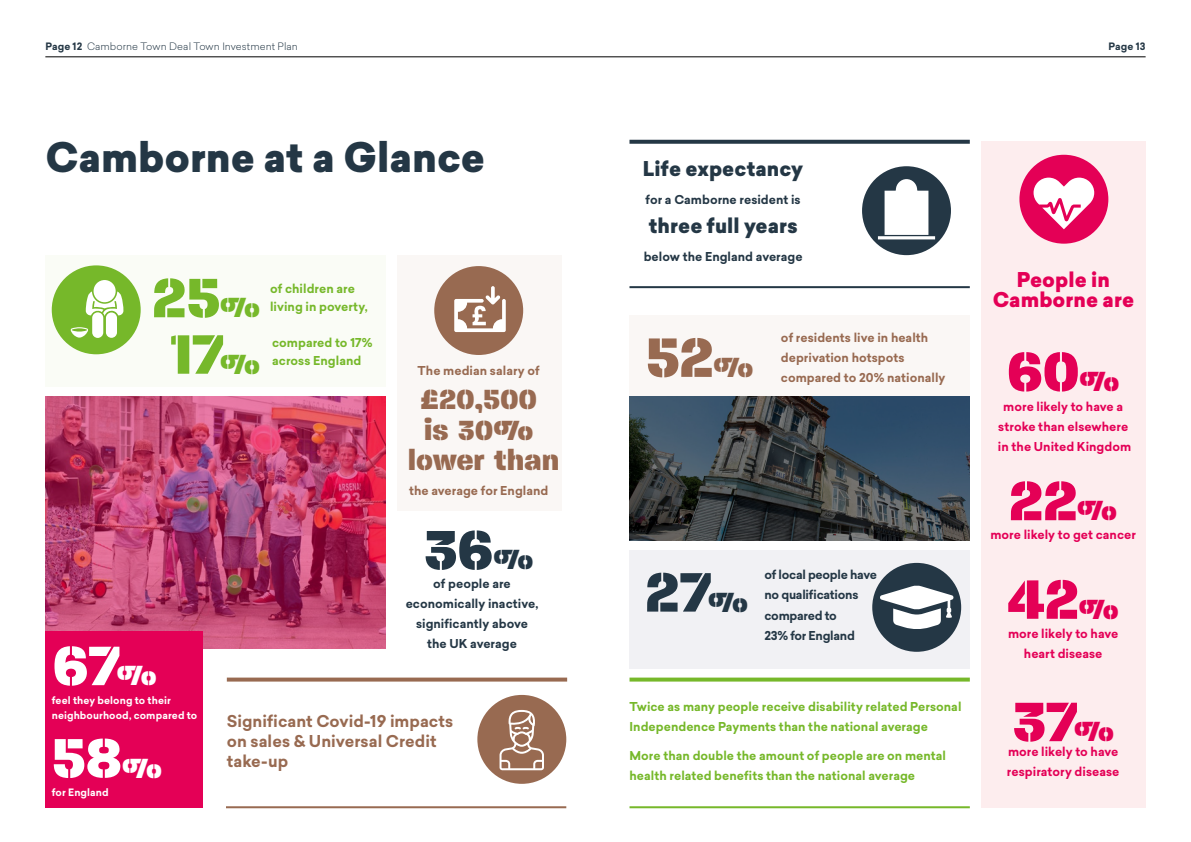
<style>
.page{position:relative;width:1191px;height:842px;background:#fff}
.page>*{position:absolute;margin:0;border:0;box-sizing:border-box;transform-origin:0 0}
.t1{font:800 60px "Paralucent Stencil";letter-spacing:-.01em;color:#e40056}
.t2{font:800 60px/56.5px "Paralucent Stencil";color:#76b82a;text-align:center}
.t3{font:800 60px "Paralucent Stencil";color:#243745}
.t4{font:800 60px/92.3px "Paralucent Stencil";color:#fff}
.t5{font:800 60px "Paralucent Stencil";color:#986a51}
.t6{font:900 40px "Sailec";letter-spacing:-.005em;color:#243745}
.t7{font:800 30px/30.5px "Paralucent Stencil";letter-spacing:-.005em;color:#986a51;text-align:center}
.t8{font:800 30px "Paralucent Stencil";color:#e40056}
.t9{font:800 30px "Paralucent Stencil";color:#fff}
.t10{font:900 20px "Sailec";letter-spacing:.005em;color:#243745}
.t11{font:900 20px/20px "Sailec";color:#e40056;text-align:center}
.t12{font:700 16px/20px "Sailec";color:#986a51}
.t13{font:700 12px/18px "Sailec";color:#76b82a}
.t14{font:700 12px/20px "Sailec";color:#e40056;text-align:center}
.t15{font:700 12px/20px "Sailec";color:#243745;text-align:center}
.t16{font:700 12px/20px "Sailec";color:#986a51}
.t17{font:700 12px/20px "Sailec";letter-spacing:-.025em;color:#243745}
.t18{font:700 10px/15px "Sailec";letter-spacing:.01em;color:#fff}
.t19{font:300 10px "Sailec";letter-spacing:.005em;color:#243745}
.t20{font:700 10px "Sailec";letter-spacing:.01em;color:#243745}
.s1{font-weight:700}
.s2{font-size:30px}
</style>
<div class="page">
<hr style="left:45px;top:57px;width:1100px;height:1px;background:#000">
<img style="left:629px;top:396px;width:340px;height:145px">
<div style="left:981px;top:142px;width:164px;height:666px;background:#fdedee"></div>
<div style="left:397px;top:255px;width:164px;height:255px;background:#faf7f5"></div>
<div style="left:45px;top:255px;width:341px;height:132px;background:#fafcf6"></div>
<div style="left:629px;top:316px;width:340px;height:80px;background:#faf7f5"></div>
<div style="left:629px;top:550px;width:340px;height:118px;background:#f1f1f4"></div>
<div style="left:1019px;top:155px;width:89px;height:89px;background:#e40056;border-radius:50%"></div>
<svg style="left:1033px;top:178px;width:61px;height:51px"></svg>
<hr style="left:629px;top:286px;width:340px;height:2px;background:#243745">
<svg style="left:629px;top:140px;width:340px;height:4px"></svg>
<hr style="left:629px;top:806px;width:340px;height:2px;background:#76b82a">
<hr style="left:226px;top:806px;width:340px;height:2px;background:#986a51">
<svg style="left:629px;top:677px;width:340px;height:4px"></svg>
<svg style="left:227px;top:677px;width:340px;height:4px"></svg>
<div style="left:434px;top:266px;width:89px;height:89px;background:#986a51;border-radius:50%"></div>
<svg style="left:454px;top:286px;width:52px;height:46px"></svg>
<img style="left:45px;top:396px;width:341px;height:252px">
<div style="left:52px;top:265px;width:89px;height:89px;background:#76b82a;border-radius:50%"></div>
<svg style="left:70px;top:327px;width:18px;height:11px"></svg>
<div style="left:92px;top:312px;width:11px;height:26px;background:#fff;border-radius:6px"></div>
<div style="left:106px;top:312px;width:11px;height:26px;background:#fff;border-radius:5px"></div>
<svg style="left:86px;top:280px;width:37px;height:36px"></svg>
<div style="left:872px;top:563px;width:89px;height:89px;background:#243745;border-radius:50%"></div>
<svg style="left:880px;top:585px;width:74px;height:44px"></svg>
<div style="left:45px;top:631px;width:158px;height:177px;background:#e40056"></div>
<div style="left:477px;top:695px;width:89px;height:89px;background:#986a51;border-radius:50%"></div>
<svg style="left:499px;top:710px;width:45px;height:60px"></svg>
<div style="left:862px;top:166px;width:89px;height:89px;background:#243745;border-radius:50%"></div>
<svg style="left:878px;top:179px;width:57px;height:60px"></svg>
<p class="t19" style="left:45px;top:39px;width:254px"><span class="s1">Page 12</span> Camborne Town Deal Town Investment Plan</p>
<p class="t20" style="left:1108px;top:39px;width:39px">Page 13</p>
<h2 class="t6" style="left:45px;top:128px;width:441px">Camborne at a Glance</h2>
<h1 class="t2" style="left:152px;top:267px;width:110px">25<span class="s2">%<br></span>17<span class="s2">%</span></h1>
<p class="t13" style="left:270px;top:279px;width:99px">of children are living in poverty,</p>
<p class="t13" style="left:272px;top:333px;width:102px">compared to 17% across England</p>
<p class="t16" style="left:417px;top:361px;width:124px">The median salary of</p>
<h3 class="t7" style="left:408px;top:383px;width:153px">£20,500<br>is 30% lower than</h3>
<p class="t16" style="left:409px;top:481px;width:141px">the average for England</p>
<h1 class="t3" style="left:424px;top:509px;width:111px">36<span class="s2">%</span></h1>
<h1 class="t4" style="left:51px;top:617px;width:107px">67<span class="s2">%<br></span>58</h1>
<p class="t18" style="left:52px;top:785px;width:59px">for England</p>
<p class="t18" style="left:52px;top:693px;width:147px">feel they belong to their neighbourhood, compared to</p>
<h3 class="t9" style="left:122px;top:747px;width:42px">%</h3>
<p class="t15" style="left:406px;top:574px;width:134px">of people are economically inactive, significantly above the UK average</p>
<h3 class="t12" style="left:227px;top:711px;width:228px">Significant Covid-19 impacts on sales &amp; Universal Credit take-up</h3>
<h3 class="t10" style="left:643px;top:154px;width:162px">Life expectancy</h3>
<p class="t15" style="left:645px;top:190px;width:157px">for a Camborne resident is</p>
<h3 class="t10" style="left:648px;top:211px;width:150px">three full years</h3>
<p class="t15" style="left:643px;top:247px;width:160px">below the England average</p>
<h1 class="t5" style="left:645px;top:317px;width:110px">52<span class="s2">%</span></h1>
<p class="t16" style="left:781px;top:327px;width:149px">of residents live in health deprivation hotspots</p>
<p class="t16" style="left:781px;top:367px;width:166px">compared to 20% nationally</p>
<h1 class="t3" style="left:645px;top:552px;width:105px">27<span class="s2">%</span></h1>
<p class="t17" style="left:764px;top:565px;width:114px">of local people have no qualifications compared to<br>23% for England</p>
<p class="t13" style="left:629px;top:697px;width:333px;line-height:20px">Twice as many people receive disability related Personal<br>Independence Payments than the national average</p>
<p class="t13" style="left:629px;top:745px;width:318px;line-height:20px">More than double the amount of people are on mental health related benefits than the national average</p>
<h3 class="t11" style="left:992px;top:270px;width:143px">People in<br>Camborne are</h3>
<h1 class="t1" style="left:1006px;top:331px;width:114px">60<span class="s2">%</span></h1>
<p class="t14" style="left:998px;top:396px;width:135px">more likely to have a stroke than elsewhere in the United Kingdom</p>
<h1 class="t1" style="left:1008px;top:460px;width:110px">22<span class="s2">%</span></h1>
<p class="t14" style="left:990px;top:525px;width:147px">more likely to get cancer</p>
<h1 class="t1" style="left:1007px;top:559px;width:73px">42</h1>
<p class="t14" style="left:1008px;top:624px;width:112px">more likely to have</p>
<h3 class="t8" style="left:1078px;top:589px;width:42px">%</h3>
<p class="t14" style="left:1024px;top:644px;width:80px">heart disease</p>
<h1 class="t1" style="left:1012px;top:681px;width:104px">37<span class="s2">%</span></h1>
<p class="t14" style="left:1007px;top:742px;width:114px;text-align:left">more likely to have respiratory disease</p>
</div>
